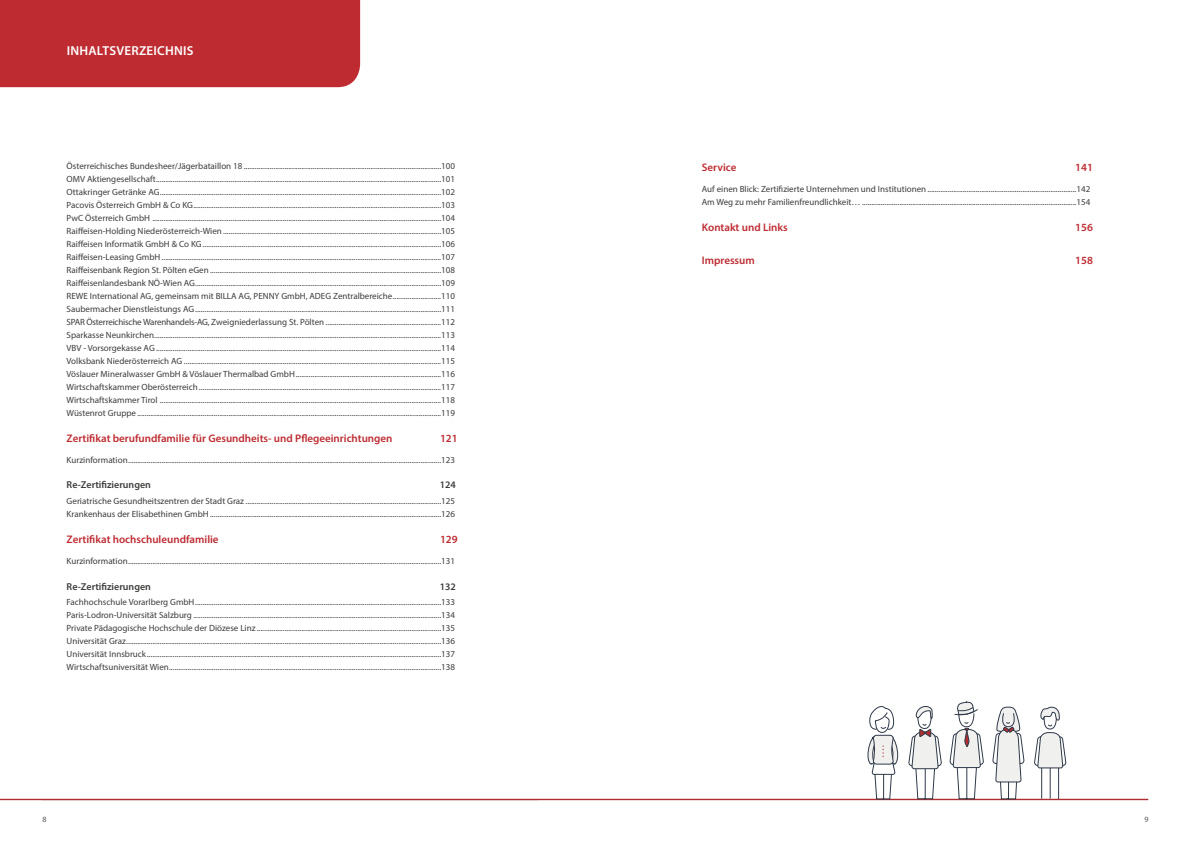
<style>
.page{position:relative;width:1191px;height:842px;background:#fff}
.page>*{position:absolute;margin:0;border:0;box-sizing:border-box;transform-origin:0 0}
.t1{font:600 13px "Myriad Pro";letter-spacing:.02em;color:#fff}
.t2{font:600 11px "Myriad Pro";color:#be2b31}
.t3{font:600 10px "Myriad Pro";color:#3c3c3b}
.t4{font:9px/13px "Myriad Pro";color:#3c3c3b;text-align:justify}
.t5{font:8px "Myriad Pro";color:#575756}
</style>
<div class="page">
<hr style="left:0;top:799px;width:1147px;height:1px;background:#b02e31">
<svg style="left:867px;top:706px;width:33px;height:93px"></svg>
<svg style="left:908px;top:706px;width:33px;height:93px"></svg>
<svg style="left:950px;top:702px;width:116px;height:97px"></svg>
<div style="left:0;top:0;width:360px;height:87px;background:#be2b31"></div>
<h1 class="t1" style="left:67px;top:42px;width:128px">INHALTSVERZEICHNIS</h1>
<p class="t4" style="left:67px;top:160px;width:390px">Österreichisches Bundesheer/Jägerbataillon 18 ..........................................................................................................100<br>OMV Aktiengesellschaft.........................................................................................................................................................101<br>Ottakringer Getränke AG.......................................................................................................................................................102<br>Pacovis Österreich GmbH &amp; Co KG.....................................................................................................................................103<br>PwC Österreich GmbH ...........................................................................................................................................................104<br>Raiffeisen-Holding Niederösterreich-Wien.....................................................................................................................105<br>Raiffeisen Informatik GmbH &amp; Co KG................................................................................................................................106<br>Raiffeisen-Leasing GmbH......................................................................................................................................................107<br>Raiffeisenbank Region St. Pölten eGen ............................................................................................................................108<br>Raiffeisenlandesbank NÖ-Wien AG....................................................................................................................................109<br>REWE International AG, gemeinsam mit BILLA AG, PENNY GmbH, ADEG Zentralbereiche..........................110<br>Saubermacher Dienstleistungs AG....................................................................................................................................111<br>SPAR Österreichische Warenhandels-AG, Zweigniederlassung St. Pölten ..............................................................112<br>Sparkasse Neunkirchen..........................................................................................................................................................113<br>VBV - Vorsorgekasse AG.........................................................................................................................................................114<br>Volksbank Niederösterreich AG ..........................................................................................................................................115<br>Vöslauer Mineralwasser GmbH &amp; Vöslauer Thermalbad GmbH..............................................................................116<br>Wirtschaftskammer Oberösterreich..................................................................................................................................117<br>Wirtschaftskammer Tirol .......................................................................................................................................................118<br>Wüstenrot Gruppe ...................................................................................................................................................................119</p>
<p class="t2" style="left:67px;top:431px;width:327px">Zertifikat berufundfamilie für Gesundheits- und Pflegeeinrichtungen</p>
<p class="t2" style="left:440px;top:431px;width:19px">121</p>
<p class="t4" style="left:67px;top:453px;width:390px">Kurzinformation........................................................................................................................................................................123</p>
<p class="t3" style="left:67px;top:479px;width:86px">Re-Zertifizierungen</p>
<p class="t3" style="left:440px;top:479px;width:18px">124</p>
<p class="t4" style="left:67px;top:495px;width:390px">Geriatrische Gesundheitszentren der Stadt Graz .........................................................................................................125<br>Krankenhaus der Elisabethinen GmbH............................................................................................................................126</p>
<p class="t2" style="left:67px;top:532px;width:153px">Zertifikat hochschuleundfamilie</p>
<p class="t2" style="left:440px;top:532px;width:19px">129</p>
<p class="t4" style="left:67px;top:554px;width:390px">Kurzinformation........................................................................................................................................................................131</p>
<p class="t3" style="left:67px;top:580px;width:86px">Re-Zertifizierungen</p>
<p class="t3" style="left:440px;top:580px;width:18px">132</p>
<p class="t4" style="left:67px;top:596px;width:390px">Fachhochschule Vorarlberg GmbH....................................................................................................................................133<br>Paris-Lodron-Universität Salzburg .....................................................................................................................................134<br>Private Pädagogische Hochschule der Diözese Linz ...................................................................................................135<br>Universität Graz.........................................................................................................................................................................136<br>Universität Innsbruck..............................................................................................................................................................137<br>Wirtschaftsuniversität Wien..................................................................................................................................................138</p>
<p class="t2" style="left:702px;top:160px;width:36px">Service</p>
<p class="t2" style="left:1075px;top:160px;width:19px">141</p>
<p class="t4" style="left:702px;top:183px;width:390px">Auf einen Blick: Zertifizierte Unternehmen und Institutionen................................................................................142<br>Am Weg zu mehr Familienfreundlichkeit… ...................................................................................................................154</p>
<p class="t2" style="left:702px;top:220px;width:87px">Kontakt und Links</p>
<p class="t2" style="left:1075px;top:220px;width:19px">156</p>
<p class="t2" style="left:702px;top:254px;width:54px">Impressum</p>
<p class="t2" style="left:1075px;top:254px;width:19px">158</p>
<p class="t5" style="left:43px;top:815px;width:6px">8</p>
<p class="t5" style="left:1144px;top:815px;width:6px">9</p>
</div>
